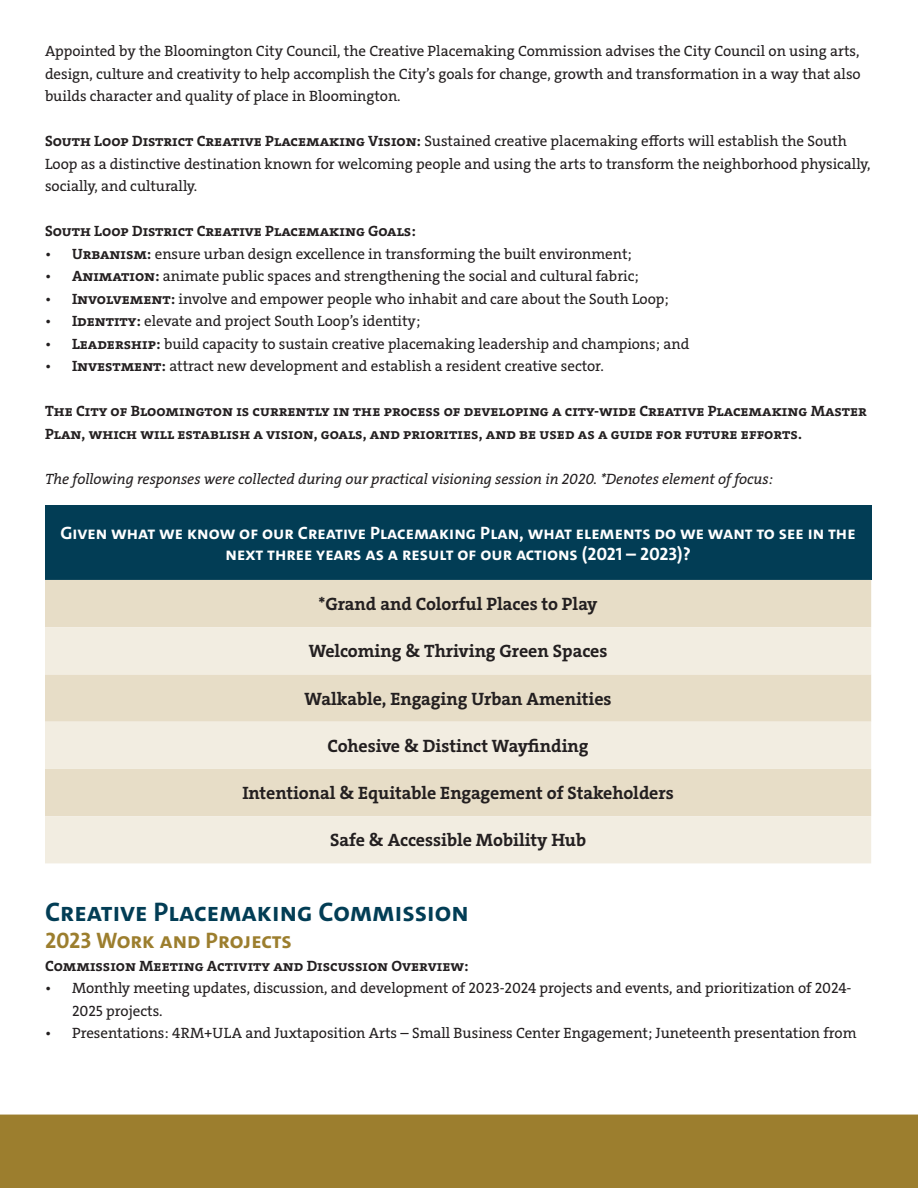
<style>
.page{position:relative;width:918px;height:1188px;background:#fff}
.page>*{position:absolute;margin:0;border:0;box-sizing:border-box;transform-origin:0 0}
.HED1{font:700 27px "The Sans";color:#023d55}
.HED2{font:700 22.5px "The Sans";color:#9c7e2e}
.t1{font:700 18px "The Serif";color:#231f20}
.t2{font:700 18px/21.6px "The Sans";color:#fff;text-align:center}
.BODY{font:15px/22.5px "The Serif";color:#231f20}
.BODY-2{font:700 15px/22.5px "The Serif";color:#231f20}
.BODY-3{font:italic 15px "The Serif";color:#231f20}
.s1{font-weight:700}
</style>
<div class="page">
<div style="left:0;top:1115px;width:918px;height:73px;background:#9c7e2e"></div>
<div style="left:45px;top:506px;width:826px;height:74px;background:#023d55"></div>
<div style="left:45px;top:580px;width:826px;height:47px;background:#e7ddc7"></div>
<svg style="left:45px;top:627px;width:826px;height:236px;background:#ede6d6"></svg>
<p class="BODY" style="left:45px;top:40px;width:817px;text-align:justify">Appointed by the Bloomington City Council, the Creative Placemaking Commission advises the City Council on using arts, design, culture and creativity to help accomplish the City’s goals for change, growth and transformation in a way that also builds character and quality of place in Bloomington.</p>
<p class="BODY" style="left:45px;top:130px;width:827px"><span class="s1">South Loop District Creative Placemaking Vision:</span> Sustained creative placemaking efforts will establish the South<br>Loop as a distinctive destination known for welcoming people and using the arts to transform the neighborhood physically, socially, and culturally.</p>
<p class="BODY-2" style="left:45px;top:220px;width:372px">South Loop District Creative Placemaking Goals:</p>
<p class="BODY" style="left:45px;top:242px;width:588px">• <span class="s1">Urbanism:</span> ensure urban design excellence in transforming the built environment;</p>
<p class="BODY" style="left:45px;top:265px;width:595px">• <span class="s1">Animation:</span> animate public spaces and strengthening the social and cultural fabric;</p>
<p class="BODY" style="left:45px;top:287px;width:625px">• <span class="s1">Involvement:</span> involve and empower people who inhabit and care about the South Loop;</p>
<p class="BODY" style="left:45px;top:310px;width:377px">• <span class="s1">Identity:</span> elevate and project South Loop’s identity;</p>
<p class="BODY" style="left:45px;top:332px;width:646px">• <span class="s1">Leadership:</span> build capacity to sustain creative placemaking leadership and champions; and</p>
<p class="BODY" style="left:45px;top:355px;width:560px">• <span class="s1">Investment:</span> attract new development and establish a resident creative sector.</p>
<p class="BODY-2" style="left:45px;top:400px;width:823px">The City of Bloomington is currently in the process of developing a city-wide Creative Placemaking Master<br>Plan, which will establish a vision, goals, and priorities, and be used as a guide for future efforts.</p>
<p class="BODY-3" style="left:45px;top:469px;width:730px">The following responses were collected during our practical visioning session in 2020. *Denotes element of focus:</p>
<p class="t2" style="left:60px;top:522px;width:797px">Given what we know of our Creative Placemaking Plan, what elements do we want to see in the next three years as a result of our actions (2021 – 2023)?</p>
<p class="t1" style="left:319px;top:593px;width:280px">*Grand and Colorful Places to Play</p>
<p class="t1" style="left:309px;top:640px;width:300px">Welcoming &amp; Thriving Green Spaces</p>
<p class="t1" style="left:305px;top:687px;width:308px">Walkable, Engaging Urban Amenities</p>
<p class="t1" style="left:328px;top:734px;width:262px">Cohesive &amp; Distinct Wayfinding</p>
<p class="t1" style="left:242px;top:782px;width:433px">Intentional &amp; Equitable Engagement of Stakeholders</p>
<p class="t1" style="left:330px;top:829px;width:258px">Safe &amp; Accessible Mobility Hub</p>
<p class="HED1" style="left:45px;top:895px;width:425px">Creative Placemaking Commission</p>
<p class="HED2" style="left:45px;top:926px;width:248px">2023 Work and Projects</p>
<p class="BODY-2" style="left:45px;top:954px;width:425px">Commission Meeting Activity and Discussion Overview:</p>
<p class="BODY" style="left:72px;top:977px;width:781px;text-indent:-27px">• Monthly meeting updates, discussion, and development of 2023-2024 projects and events, and prioritization of 2024-<br>2025 projects.</p>
<p class="BODY" style="left:45px;top:1022px;width:813px">• Presentations: 4RM+ULA and Juxtaposition Arts – Small Business Center Engagement; Juneteenth presentation from</p>
</div>
